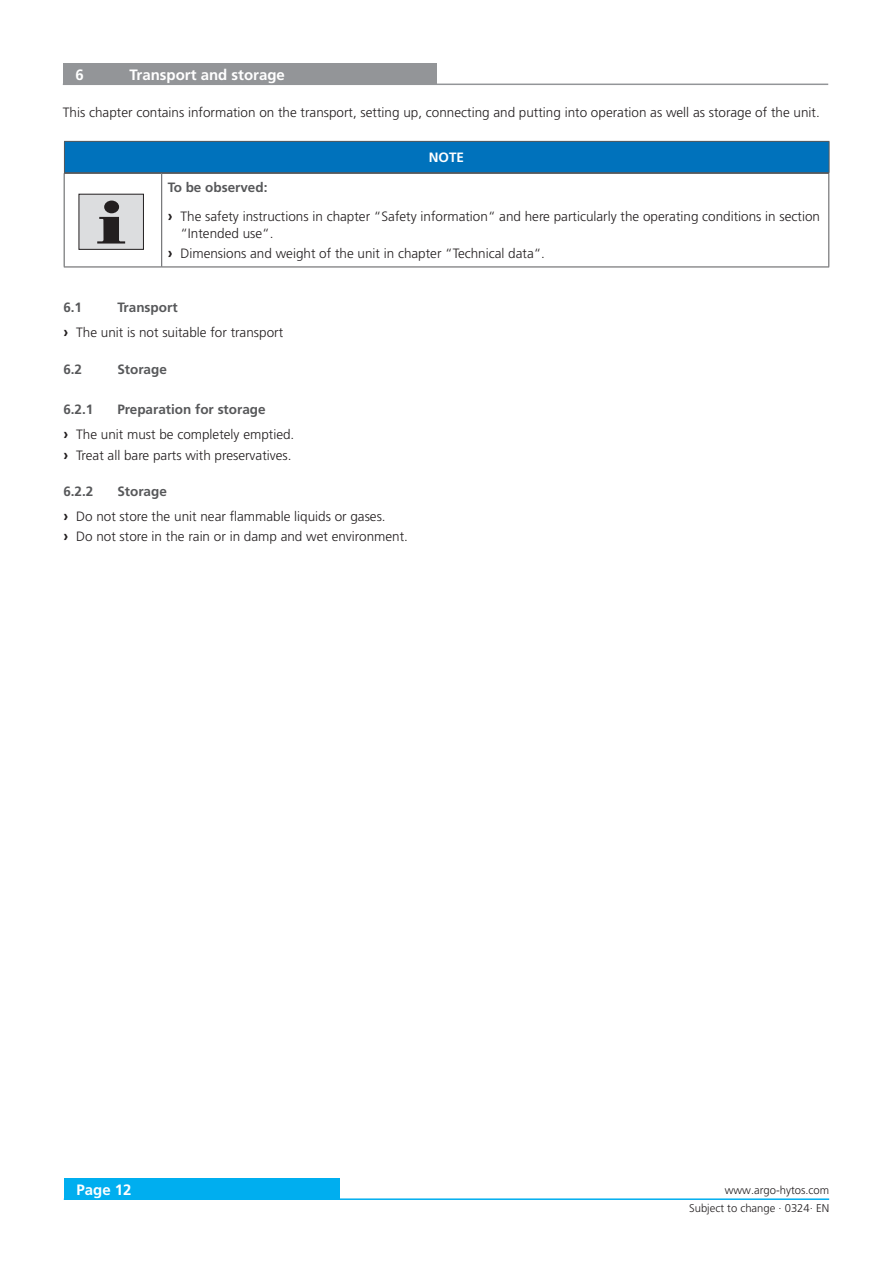
<style>
.page{position:relative;width:893px;height:1263px;background:#fff}
.page>*{position:absolute;margin:0;border:0;box-sizing:border-box;transform-origin:0 0}
._04_Headline_white{font:700 15px "Frutiger LT Pro";color:#fff}
._06_Copytext{font:300 13.5px/16.2px "Frutiger LT Pro";color:#231f20}
._05_Subline_Copytext{font:700 13.5px "Frutiger LT Pro";color:#57585a}
._50_SAFETY_INHALT_BOLD{font:700 13.5px "Frutiger LT Pro";color:#57585a}
._06_Copytext-2{font:700 13.5px "Frutiger LT Pro";color:#fff}
.t1{font:300 11.25px "Frutiger LT Pro";color:#231f20}
.s1{font-weight:700;font-size:15px}
</style>
<div class="page">
<div style="left:64px;top:1179px;width:276px;height:21px;background:#00aeef"></div>
<hr style="left:64px;top:1198px;width:765px;height:2px;background:#00aeef">
<div style="left:63px;top:64px;width:373px;height:21px;background:#939598"></div>
<hr style="left:63px;top:84px;width:765px;height:1px;background:#939598">
<hr style="left:64px;top:174px;width:1px;height:93px;background:#57585a">
<hr style="left:161px;top:174px;width:1px;height:93px;background:#57585a">
<hr style="left:828px;top:174px;width:1px;height:93px;background:#57585a">
<hr style="left:64px;top:267px;width:98px;height:1px;background:#57585a">
<hr style="left:162px;top:267px;width:667px;height:1px;background:#57585a">
<hr style="left:64px;top:173px;width:98px;height:1px;background:#57585a">
<hr style="left:162px;top:173px;width:667px;height:1px;background:#57585a">
<div style="left:79px;top:194px;width:64px;height:55px;background:#dcdddf"></div>
<div style="left:79px;top:194px;width:65px;height:56px;border:1px solid #231f20"></div>
<div style="left:104px;top:201px;width:15px;height:12px;background:#231f20;border-radius:50%"></div>
<svg style="left:97px;top:217px;width:28px;height:27px"></svg>
<div style="left:64px;top:141px;width:765px;height:32px;background:#0072bc"></div>
<hr style="left:64px;top:142px;width:1px;height:30px;background:#57585a">
<hr style="left:829px;top:142px;width:1px;height:30px;background:#57585a">
<hr style="left:64px;top:141px;width:765px;height:1px;background:#57585a">
<hr style="left:64px;top:172px;width:765px;height:1px;background:#57585a">
<p class="_04_Headline_white" style="left:76px;top:66px;width:10px">6</p>
<p class="_04_Headline_white" style="left:130px;top:66px;width:157px">Transport and storage</p>
<p class="_06_Copytext" style="left:63px;top:104px;width:758px">This chapter contains information on the transport, setting up, connecting and putting into operation as well as storage of the unit.</p>
<p class="_06_Copytext-2" style="left:429px;top:149px;width:37px">NOTE</p>
<p class="_50_SAFETY_INHALT_BOLD" style="left:168px;top:180px;width:101px">To be observed:</p>
<p class="_06_Copytext" style="left:180px;top:209px;width:641px;text-indent:-13px"><span class="s1">›</span> The safety instructions in chapter “Safety information“ and here particularly the operating conditions in section “Intended use“.</p>
<p class="_06_Copytext" style="left:168px;top:245px;width:379px"><span class="s1">›</span> Dimensions and weight of the unit in chapter “Technical data“.</p>
<p class="_05_Subline_Copytext" style="left:63px;top:299px;width:20px">6.1</p>
<p class="_05_Subline_Copytext" style="left:117px;top:299px;width:62px">Transport</p>
<p class="_06_Copytext" style="left:63px;top:324px;width:221px"><span class="s1">›</span> The unit is not suitable for transport</p>
<p class="_05_Subline_Copytext" style="left:63px;top:361px;width:20px">6.2</p>
<p class="_05_Subline_Copytext" style="left:117px;top:361px;width:51px">Storage</p>
<p class="_05_Subline_Copytext" style="left:63px;top:402px;width:32px">6.2.1</p>
<p class="_05_Subline_Copytext" style="left:117px;top:402px;width:150px">Preparation for storage</p>
<p class="_06_Copytext" style="left:63px;top:426px;width:233px"><span class="s1">›</span> The unit must be completely emptied.</p>
<p class="_06_Copytext" style="left:63px;top:447px;width:230px"><span class="s1">›</span> Treat all bare parts with preservatives.</p>
<p class="_05_Subline_Copytext" style="left:63px;top:484px;width:32px">6.2.2</p>
<p class="_05_Subline_Copytext" style="left:117px;top:484px;width:51px">Storage</p>
<p class="_06_Copytext" style="left:63px;top:508px;width:324px"><span class="s1">›</span> Do not store the unit near flammable liquids or gases.</p>
<p class="_06_Copytext" style="left:63px;top:529px;width:346px"><span class="s1">›</span> Do not store in the rain or in damp and wet environment.</p>
<p class="_04_Headline_white" style="left:77px;top:1181px;width:57px">Page 12</p>
<p class="t1" style="left:725px;top:1184px;width:106px">www.argo-hytos.com</p>
<p class="t1" style="left:689px;top:1202px;width:142px">Subject to change · 0324· EN</p>
</div>
